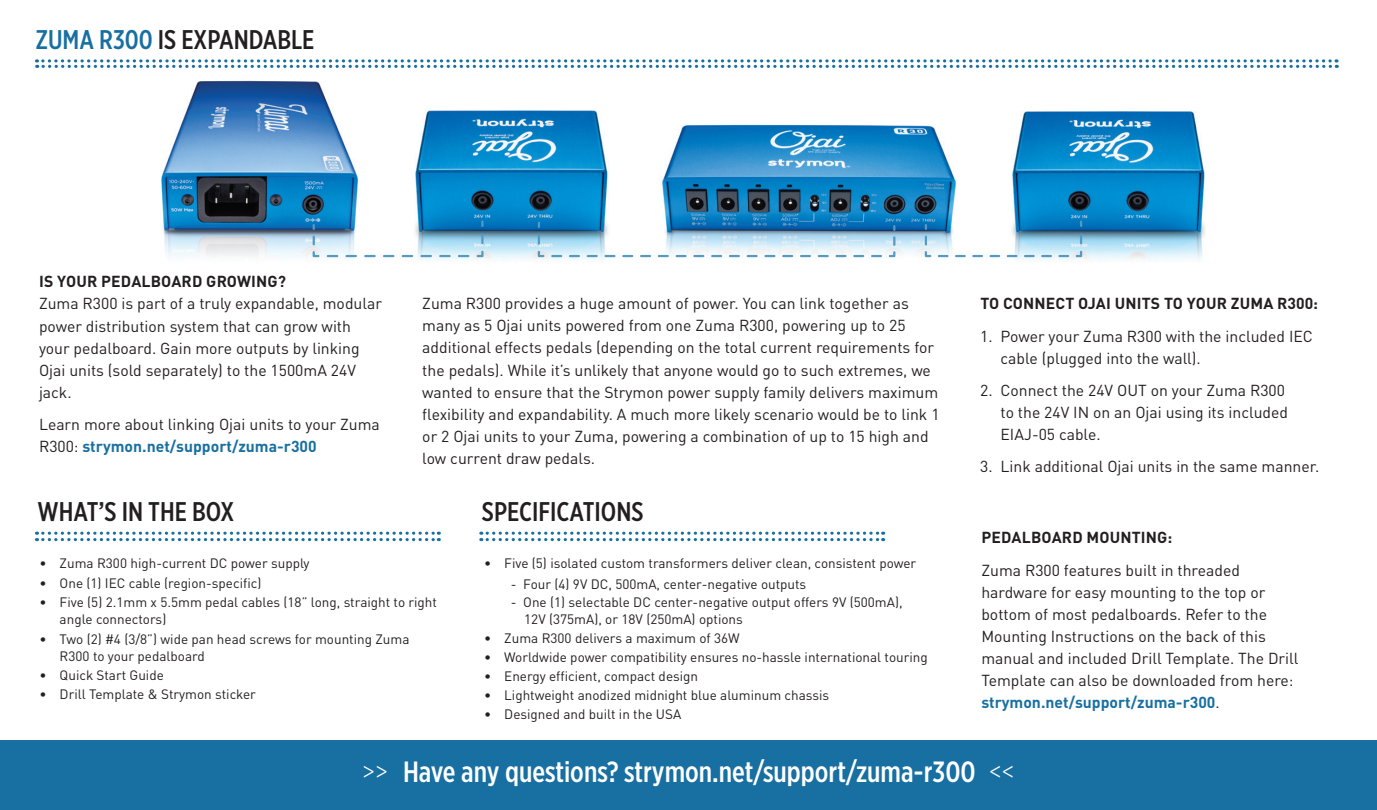
<style>
.page{position:relative;width:1377px;height:810px;background:#fff}
.page>*{position:absolute;margin:0;border:0;box-sizing:border-box;transform-origin:0 0}
.t1{font:500 29.25px "Gotham X Narrow";color:#fff}
.t2{font:500 27px "Gotham X Narrow";color:#231f20}
.t3{font:15.75px/22.1px "DINOT";color:#231f20}
.t4{font:700 15.75px "DINOT";letter-spacing:.01em;color:#231f20}
.t5{font:13.5px/16.9px "DINOT";color:#231f20}
.s1{color:#176fa2}
.s2{font-weight:700;color:#176fa2}
.s3{font-weight:300}
</style>
<div class="page">
<img style="left:1012px;top:111px;width:193px;height:149px">
<img style="left:161px;top:80px;width:197px;height:178px">
<img style="left:415px;top:110px;width:193px;height:150px">
<img style="left:662px;top:124px;width:294px;height:130px">
<svg style="left:36px;top:59px;width:1301px;height:9px"></svg>
<svg style="left:43px;top:532px;width:396px;height:9px"></svg>
<svg style="left:481px;top:532px;width:403px;height:9px"></svg>
<div style="left:0;top:740px;width:1377px;height:70px;background:#176fa2"></div>
<svg style="left:924px;top:219px;width:159px;height:39px"></svg>
<svg style="left:537px;top:220px;width:360px;height:38px"></svg>
<svg style="left:311px;top:219px;width:174px;height:39px"></svg>
<p class="t2" style="left:35px;top:23px;width:281px"><span class="s1">ZUMA R300</span> IS EXPANDABLE</p>
<p class="t4" style="left:39px;top:271px;width:249px">IS YOUR PEDALBOARD GROWING?</p>
<p class="t3" style="left:39px;top:292px;width:344px">Zuma R300 is part of a truly expandable, modular power distribution system that can grow with your pedalboard. Gain more outputs by linking Ojai units (sold separately) to the 1500mA 24V jack.</p>
<p class="t3" style="left:39px;top:413px;width:342px">Learn more about linking Ojai units to your Zuma<br>R300: <span class="s2">strymon.net/support/zuma-r300</span></p>
<p class="t3" style="left:422px;top:292px;width:519px">Zuma R300 provides a huge amount of power. You can link together as many as 5 Ojai units powered from one Zuma R300, powering up to 25 additional effects pedals (depending on the total current requirements for the pedals). While it’s unlikely that anyone would go to such extremes, we wanted to ensure that the Strymon power supply family delivers maximum flexibility and expandability. A much more likely scenario would be to link 1 or 2 Ojai units to your Zuma, powering a combination of up to 15 high and low current draw pedals.</p>
<p class="t4" style="left:980px;top:293px;width:339px">TO CONNECT OJAI UNITS TO YOUR ZUMA R300:</p>
<p class="t3" style="left:1001px;top:325px;width:314px;text-indent:-20px">1. Power your Zuma R300 with the included IEC cable (plugged into the wall).</p>
<p class="t3" style="left:1001px;top:379px;width:289px;text-indent:-20px">2. Connect the 24V OUT on your Zuma R300 to the 24V IN on an Ojai using its included<br>EIAJ-05 cable.</p>
<p class="t3" style="left:980px;top:455px;width:341px">3. Link additional Ojai units in the same manner.</p>
<p class="t2" style="left:38px;top:495px;width:198px">WHAT’S IN THE BOX</p>
<p class="t2" style="left:482px;top:495px;width:163px">SPECIFICATIONS</p>
<p class="t5" style="left:39px;top:555px;width:272px">• Zuma R300 high-current DC power supply</p>
<p class="t5" style="left:39px;top:574px;width:223px">• One (1) IEC cable (region-specific)</p>
<p class="t5" style="left:60px;top:594px;width:379px;text-indent:-20px">• Five (5) 2.1mm x 5.5mm pedal cables (18” long, straight to right angle connectors)</p>
<p class="t5" style="left:60px;top:630px;width:351px;text-indent:-20px">• Two (2) #4 (3/8”) wide pan head screws for mounting Zuma<br>R300 to your pedalboard</p>
<p class="t5" style="left:39px;top:666px;width:126px">• Quick Start Guide</p>
<p class="t5" style="left:39px;top:686px;width:218px">• Drill Template &amp; Strymon sticker</p>
<p class="t5" style="left:484px;top:554px;width:434px">• Five (5) isolated custom transformers deliver clean, consistent power</p>
<p class="t5" style="left:511px;top:576px;width:297px">- Four (4) 9V DC, 500mA, center-negative outputs</p>
<p class="t5" style="left:511px;top:594px;width:393px">- One (1) selectable DC center-negative output offers 9V (500mA),</p>
<p class="t5" style="left:524px;top:611px;width:220px">12V (375mA), or 18V (250mA) options</p>
<p class="t5" style="left:484px;top:630px;width:257px">• Zuma R300 delivers a maximum of 36W</p>
<p class="t5" style="left:484px;top:649px;width:445px">• Worldwide power compatibility ensures no-hassle international touring</p>
<p class="t5" style="left:484px;top:668px;width:216px">• Energy efficient, compact design</p>
<p class="t5" style="left:484px;top:687px;width:347px">• Lightweight anodized midnight blue aluminum chassis</p>
<p class="t5" style="left:484px;top:706px;width:199px">• Designed and built in the USA</p>
<p class="t4" style="left:981px;top:527px;width:192px">PEDALBOARD MOUNTING:</p>
<p class="t3" style="left:981px;top:559px;width:319px">Zuma R300 features built in threaded hardware for easy mounting to the top or bottom of most pedalboards. Refer to the Mounting Instructions on the back of this manual and included Drill Template. The Drill Template can also be downloaded from here: <span class="s2">strymon.net/support/zuma-r300</span>.</p>
<p class="t1" style="left:362px;top:754px;width:654px"><span class="s3">&gt;&gt;</span> Have any questions? strymon.net/support/zuma-r300 <span class="s3">&lt;&lt;</span></p>
</div>
